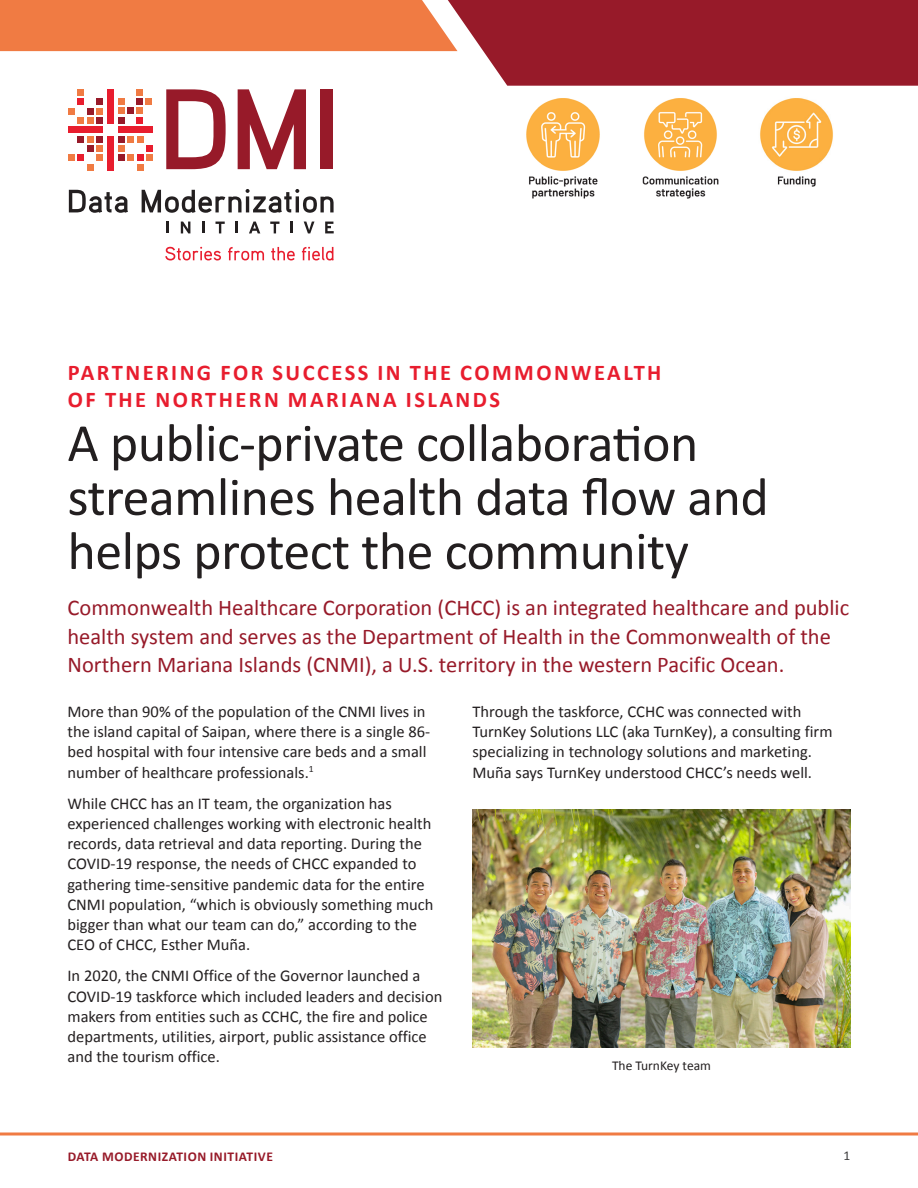
<style>
.page{position:relative;width:918px;height:1188px;background:#fff}
.page>*{position:absolute;margin:0;border:0;box-sizing:border-box;transform-origin:0 0}
.t1{font:54px/54px "Calibri";letter-spacing:-.01em;color:#231f20}
.Intro_Text{font:22.5px/28.5px "Calibri";color:#971a29}
.Title_Kicker{font:700 22.5px/27px "Calibri";letter-spacing:.11em;color:#e81d2e}
.Body_Copy{font:16.5px/20.2px "Calibri";color:#231f20}
.t2{font:700 13.5px "Calibri";letter-spacing:.04em;color:#971a29}
.t3{font:13.5px "Calibri";color:#231f20}
.t4{font:13.5px "Calibri";color:#3e3e3f}
</style>
<div class="page">
<svg style="left:0;top:1132px;width:918px;height:4px;background:#f39b71"></svg>
<div style="left:137px;top:164px;width:7px;height:7px;background:#f07b43"></div>
<div style="left:107px;top:136px;width:7px;height:35px;background:#e81d2e"></div>
<div style="left:87px;top:164px;width:6px;height:7px;background:#f07b43"></div>
<svg style="left:0;top:0;width:918px;height:169px"></svg>
<div style="left:68px;top:108px;width:7px;height:6px;background:#f07b43"></div>
<div style="left:96px;top:98px;width:7px;height:7px;background:#971a29"></div>
<div style="left:77px;top:98px;width:7px;height:7px;background:#e81d2e"></div>
<div style="left:77px;top:89px;width:7px;height:7px;background:#f07b43"></div>
<div style="left:107px;top:89px;width:7px;height:35px;background:#e81d2e"></div>
<div style="left:118px;top:117px;width:7px;height:7px;background:#971a29"></div>
<div style="left:118px;top:108px;width:7px;height:6px;background:#f07b43"></div>
<div style="left:118px;top:98px;width:7px;height:7px;background:#f07b43"></div>
<div style="left:127px;top:108px;width:7px;height:6px;background:#971a29"></div>
<div style="left:136px;top:117px;width:7px;height:7px;background:#e81d2e"></div>
<div style="left:136px;top:108px;width:7px;height:6px;background:#f07b43"></div>
<div style="left:136px;top:98px;width:7px;height:7px;background:#971a29"></div>
<div style="left:136px;top:89px;width:7px;height:7px;background:#f07b43"></div>
<div style="left:146px;top:98px;width:6px;height:7px;background:#f07b43"></div>
<svg style="left:69px;top:190px;width:59px;height:23px"></svg>
<svg style="left:142px;top:189px;width:192px;height:24px"></svg>
<svg style="left:167px;top:222px;width:2px;height:11px"></svg>
<svg style="left:181px;top:222px;width:9px;height:11px"></svg>
<svg style="left:202px;top:222px;width:3px;height:11px"></svg>
<svg style="left:216px;top:222px;width:9px;height:11px"></svg>
<svg style="left:236px;top:222px;width:2px;height:11px"></svg>
<svg style="left:249px;top:222px;width:11px;height:11px"></svg>
<svg style="left:270px;top:222px;width:9px;height:11px"></svg>
<svg style="left:290px;top:222px;width:3px;height:11px"></svg>
<svg style="left:304px;top:222px;width:10px;height:11px"></svg>
<svg style="left:325px;top:222px;width:9px;height:11px"></svg>
<svg style="left:165px;top:247px;width:56px;height:13px"></svg>
<svg style="left:228px;top:247px;width:36px;height:13px"></svg>
<svg style="left:271px;top:247px;width:24px;height:13px"></svg>
<svg style="left:302px;top:247px;width:32px;height:14px"></svg>
<img style="left:508px;top:94px;width:110px;height:105px">
<img style="left:625px;top:94px;width:110px;height:105px">
<img style="left:742px;top:94px;width:110px;height:93px">
<img style="left:472px;top:810px;width:378px;height:237px">
<p class="Title_Kicker" style="left:68px;top:359px;width:595px">PARTNERING FOR SUCCESS IN THE COMMONWEALTH<br>OF THE NORTHERN MARIANA ISLANDS</p>
<p class="t1" style="left:68px;top:416px;width:703px">A public-private collaboration streamlines health data flow and helps protect the community</p>
<p class="Intro_Text" style="left:68px;top:593px;width:783px">Commonwealth Healthcare Corporation (CHCC) is an integrated healthcare and public health system and serves as the Department of Health in the Commonwealth of the<br>Northern Mariana Islands (CNMI), a U.S. territory in the western Pacific Ocean.</p>
<p class="Body_Copy" style="left:472px;top:701px;width:362px">Through the taskforce, CCHC was connected with TurnKey Solutions LLC (aka TurnKey), a consulting firm specializing in technology solutions and marketing.<br>Muña says TurnKey understood CHCC’s needs well.</p>
<p class="Body_Copy" style="left:68px;top:701px;width:364px">More than 90% of the population of the CNMI lives in the island capital of Saipan, where there is a single 86- bed hospital with four intensive care beds and a small number of healthcare professionals.<sup>1</sup></p>
<p class="Body_Copy" style="left:68px;top:793px;width:368px">While CHCC has an IT team, the organization has experienced challenges working with electronic health records, data retrieval and data reporting. During the COVID-19 response, the needs of CHCC expanded to gathering time-sensitive pandemic data for the entire CNMI population, “which is obviously something much bigger than what our team can do,” according to the CEO of CHCC, Esther Muña.</p>
<p class="Body_Copy" style="left:68px;top:966px;width:376px">In 2020, the CNMI Office of the Governor launched a COVID-19 taskforce which included leaders and decision makers from entities such as CCHC, the fire and police departments, utilities, airport, public assistance office and the tourism office.</p>
<p class="t3" style="left:612px;top:1057px;width:100px">The TurnKey team</p>
<p class="t2" style="left:68px;top:1148px;width:207px">DATA MODERNIZATION INITIATIVE</p>
<p class="t4" style="left:844px;top:1147px;width:8px">1</p>
</div>
